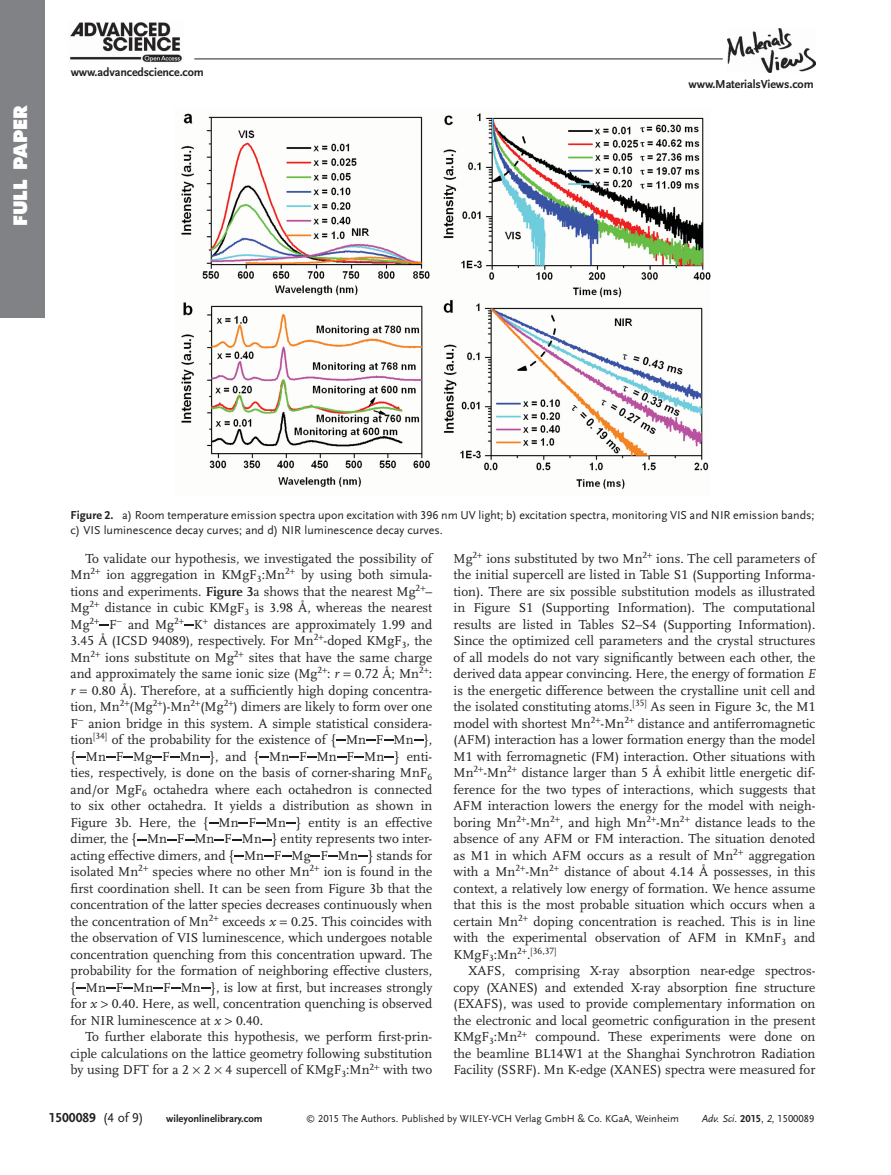
<style>
.page{position:relative;width:891px;height:1175px;background:#fff}
.page>*{position:absolute;margin:0;border:0;box-sizing:border-box;transform-origin:0 0}
.t1{font:800 18px "Futura";letter-spacing:.005em;color:#fff}
.t2{font:13.5px/16.5px "Scala LF";color:#231f20;text-align:justify}
.t3{font:700 13.5px "Scala Sans LF";color:#231f20}
.t4{font:12px/14.2px "Scala Sans LF";color:#231f20}
.t5{font:700 12px "Scala Sans LF";letter-spacing:-.01em;color:#231f20}
.t6{font:10.5px "Scala Sans LF";color:#231f20}
.t7{font:700 10.5px "Scala Sans LF";color:#231f20}
.t8{font:italic 10.5px "Scala Sans LF";color:#231f20}
.t9{font:9.45px "Scala LF";color:#231f20}
.s1{font-weight:700}
.s2{font-style:italic}
.s3{font-size:13.5px}
.s4{font-weight:400}
.s5{font-size:9px}
.s6{font-weight:700;font-style:normal}
.s7{font-style:normal}
</style>
<div class="page">
<div style="left:0;top:0;width:44px;height:317px;background:#808285"></div>
<img style="left:727px;top:28px;width:88px;height:45px">
<hr style="left:194px;top:59px;width:529px;height:1px;background:#231f20">
<img style="left:70px;top:22px;width:112px;height:40px">
<svg style="left:336px;top:739px;width:10px;height:2px"></svg>
<svg style="left:366px;top:739px;width:10px;height:2px"></svg>
<svg style="left:384px;top:739px;width:10px;height:2px"></svg>
<svg style="left:414px;top:739px;width:9px;height:2px"></svg>
<svg style="left:76px;top:756px;width:10px;height:2px"></svg>
<svg style="left:106px;top:756px;width:10px;height:2px"></svg>
<svg style="left:123px;top:756px;width:10px;height:2px"></svg>
<svg style="left:152px;top:756px;width:10px;height:2px"></svg>
<svg style="left:170px;top:756px;width:10px;height:2px"></svg>
<svg style="left:200px;top:756px;width:10px;height:2px"></svg>
<svg style="left:259px;top:756px;width:10px;height:2px"></svg>
<svg style="left:289px;top:756px;width:10px;height:2px"></svg>
<svg style="left:307px;top:756px;width:10px;height:2px"></svg>
<svg style="left:337px;top:756px;width:10px;height:2px"></svg>
<svg style="left:354px;top:756px;width:10px;height:2px"></svg>
<svg style="left:384px;top:756px;width:10px;height:2px"></svg>
<svg style="left:209px;top:822px;width:10px;height:2px"></svg>
<svg style="left:239px;top:822px;width:9px;height:2px"></svg>
<svg style="left:256px;top:822px;width:10px;height:2px"></svg>
<svg style="left:286px;top:822px;width:10px;height:2px"></svg>
<svg style="left:137px;top:839px;width:10px;height:2px"></svg>
<svg style="left:167px;top:839px;width:10px;height:2px"></svg>
<svg style="left:185px;top:839px;width:9px;height:2px"></svg>
<svg style="left:214px;top:839px;width:10px;height:2px"></svg>
<svg style="left:232px;top:839px;width:10px;height:2px"></svg>
<svg style="left:262px;top:839px;width:10px;height:2px"></svg>
<svg style="left:234px;top:855px;width:10px;height:2px"></svg>
<svg style="left:264px;top:855px;width:10px;height:2px"></svg>
<svg style="left:282px;top:855px;width:10px;height:2px"></svg>
<svg style="left:311px;top:855px;width:9px;height:2px"></svg>
<svg style="left:328px;top:855px;width:10px;height:2px"></svg>
<svg style="left:358px;top:855px;width:10px;height:2px"></svg>
<svg style="left:76px;top:987px;width:10px;height:2px"></svg>
<svg style="left:106px;top:987px;width:10px;height:2px"></svg>
<svg style="left:123px;top:987px;width:10px;height:2px"></svg>
<svg style="left:153px;top:987px;width:10px;height:2px"></svg>
<svg style="left:171px;top:987px;width:10px;height:2px"></svg>
<svg style="left:201px;top:987px;width:10px;height:2px"></svg>
<img style="left:181px;top:113px;width:530px;height:376px">
<svg style="left:99px;top:624px;width:10px;height:2px"></svg>
<svg style="left:184px;top:624px;width:10px;height:2px"></svg>
<h1 class="t1" style="left:13px;top:226px;width:123px;rotate:-90deg">FULL PAPER</h1>
<p class="t5" style="left:71px;top:66px;width:135px">www.advancedscience.com</p>
<p class="t5" style="left:689px;top:79px;width:127px">www.MaterialsViews.com</p>
<p class="t4" style="left:71px;top:509px;width:746px"><span class="s1">Figure 2.</span> a) Room temperature emission spectra upon excitation with 396 nm UV light; b) excitation spectra, monitoring VIS and NIR emission bands; c) VIS luminescence decay curves; and d) NIR luminescence decay curves.</p>
<p class="t2" style="left:70px;top:551px;width:363px;text-indent:15px">To validate our hypothesis, we investigated the possibility of Mn <sup>2</sup> ion aggregation in KMgF <sub>3</sub> :Mn <sup>2</sup> by using both simula&shy;tions and experiments. <span class="s1">Figure 3</span> a shows that the nearest Mg <sup>2</sup> – Mg <sup>2</sup> distance in cubic KMgF <sub>3</sub> is 3.98 Å, whereas the nearest Mg <sup>2</sup> F − and Mg <sup>2</sup> K distances are approximately 1.99 and 3.45 Å (ICSD 94089), respectively. For Mn <sup>2</sup> -doped KMgF <sub>3</sub> , the Mn <sup>2</sup> ions substitute on Mg <sup>2</sup> sites that have the same charge and approximately the same ionic size (Mg <sup>2</sup> : <span class="s2">r</span> 0.72 Å; Mn <sup>2</sup> : <span class="s2">r</span> 0.80 Å). Therefore, at a sufficiently high doping concentra&shy;tion, Mn <sup>2</sup> (Mg <sup>2</sup> )-Mn <sup>2</sup> (Mg <sup>2</sup> ) dimers are likely to form over one F − anion bridge in this system. A simple statistical considera&shy;tion <sup>[</sup> <sup>34</sup> <sup>]</sup> of the probability for the existence of { Mn F Mn }, { Mn F Mg F Mn }, and { Mn F Mn F Mn } enti&shy;ties, respectively, is done on the basis of corner-sharing MnF <sub>6 </sub>and/or MgF <sub>6</sub> octahedra where each octahedron is connected to six other octahedra. It yields a distribution as shown in Figure 3 b. Here, the { Mn F Mn } entity is an effective dimer, the { Mn F Mn F Mn } entity represents two inter&shy;acting effective dimers, and { Mn F Mg F Mn } stands for isolated Mn <sup>2</sup> species where no other Mn <sup>2</sup> ion is found in the first coordination shell. It can be seen from Figure 3 b that the concentration of the latter species decreases continuously when the concentration of Mn <sup>2</sup> exceeds <span class="s2">x</span> 0.25. This coincides with the observation of VIS luminescence, which undergoes notable concentration quenching from this concentration upward. The probability for the formation of neighboring effective clusters, { Mn F Mn F Mn }, is low at first, but increases strongly for <span class="s2">x</span> 0.40. Here, as well, concentration quenching is observed for NIR luminescence at <span class="s2">x</span> 0.40.</p>
<p class="t2" style="left:70px;top:1029px;width:363px;text-indent:15px">To further elaborate this hypothesis, we perform first-prin&shy;ciple calculations on the lattice geometry following substitution by using DFT for a 2 2 4 supercell of KMgF <sub>3</sub> :Mn <sup>2</sup> with two</p>
<p class="t2" style="left:454px;top:551px;width:363px">Mg <sup>2</sup> ions substituted by two Mn <sup>2</sup> ions. The cell parameters of the initial supercell are listed in Table S1 (Supporting Informa&shy;tion). There are six possible substitution models as illustrated in Figure S1 (Supporting Information). The computational results are listed in Tables S2–S4 (Supporting Information).<br>Since the optimized cell parameters and the crystal structures of all models do not vary significantly between each other, the derived data appear convincing. Here, the energy of formation <span class="s2">E </span>is the energetic difference between the crystalline unit cell and the isolated constituting atoms. <sup>[</sup> <sup>35</sup> <sup>]</sup> As seen in Figure 3 c, the M1 model with shortest Mn <sup>2</sup> -Mn <sup>2</sup> distance and antiferromagnetic (AFM) interaction has a lower formation energy than the model M1 with ferromagnetic (FM) interaction. Other situations with Mn <sup>2</sup> -Mn <sup>2</sup> distance larger than 5 Å exhibit little energetic dif&shy;ference for the two types of interactions, which suggests that AFM interaction lowers the energy for the model with neigh&shy;boring Mn <sup>2</sup> -Mn <sup>2</sup> , and high Mn <sup>2</sup> -Mn <sup>2</sup> distance leads to the absence of any AFM or FM interaction. The situation denoted as M1 in which AFM occurs as a result of Mn <sup>2</sup> aggregation with a Mn <sup>2</sup> -Mn <sup>2</sup> distance of about 4.14 Å possesses, in this context, a relatively low energy of formation. We hence assume that this is the most probable situation which occurs when a certain Mn <sup>2</sup> doping concentration is reached. This is in line with the experimental observation of AFM in KMnF <sub>3</sub> and</p>
<p class="t9" style="left:454px;top:946px;width:104px"><span class="s3">KMgF</span> 3 <span class="s3">:Mn</span> 2 <span class="s3">.</span> [ 36,37 ]</p>
<p class="t2" style="left:454px;top:963px;width:363px;text-indent:15px">XAFS, comprising X-ray absorption near-edge spectros&shy;copy (XANES) and extended X-ray absorption fine structure (EXAFS), was used to provide complementary information on the electronic and local geometric configuration in the present KMgF <sub>3</sub> :Mn <sup>2</sup> compound. These experiments were done on the beamline BL14W1 at the Shanghai Synchrotron Radiation Facility (SSRF). Mn K-edge (XANES) spectra were measured for</p>
<p class="t3" style="left:49px;top:1111px;width:97px">1500089 <span class="s4">(4 of 9)</span></p>
<p class="t7" style="left:166px;top:1114px;width:98px">wileyonlinelibrary.com</p>
<p class="t6" style="left:306px;top:1114px;width:374px"><span class="s5">©</span> 2015 The Authors. Published by WILEY-VCH Verlag GmbH &amp; Co. KGaA, Weinheim</p>
<p class="t8" style="left:702px;top:1114px;width:114px">Adv. Sci. <span class="s6">2015</span><span class="s7">,</span> 2<span class="s7">, 1500089</span></p>
</div>
